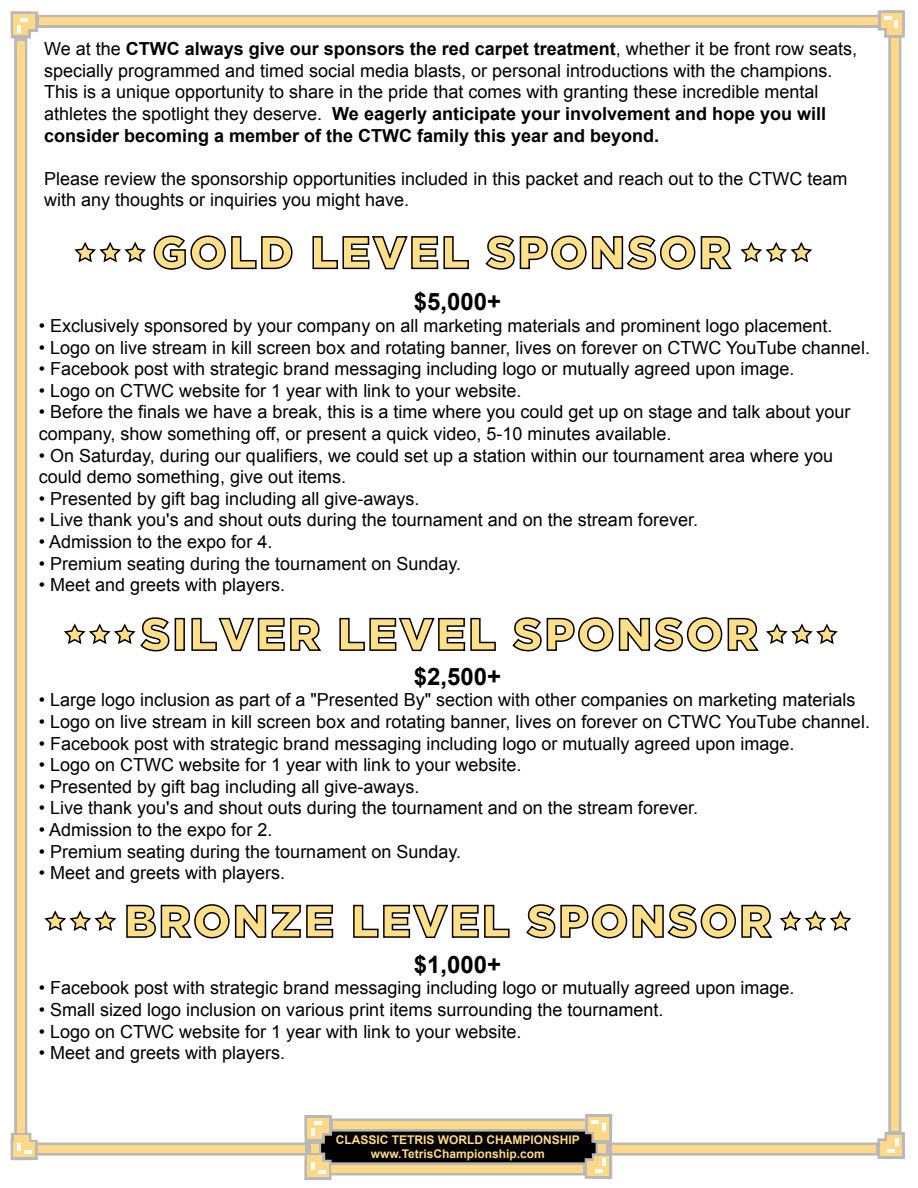
<style>
.page{position:relative;width:918px;height:1188px;background:#fff}
.page>*{position:absolute;margin:0;border:0;box-sizing:border-box;transform-origin:0 0}
.t1{font:900 45px "Gotham";letter-spacing:.05em;color:#ffe088}
.t2{font:700 24px "Arial";color:#000}
.t3{font:18px/21.6px "Arial";color:#000}
.t4{font:700 12px/13.5px "Arial";color:#ffd888;text-align:center}
.s1{font-weight:700}
</style>
<div class="page">
<svg style="left:312px;top:236px;width:157px;height:34px"></svg>
<svg style="left:485px;top:235px;width:247px;height:35px"></svg>
<svg style="left:740px;top:242px;width:72px;height:21px"></svg>
<svg style="left:74px;top:235px;width:219px;height:35px"></svg>
<div style="left:175px;top:618px;width:10px;height:33px;border:2px solid #000"></div>
<svg style="left:191px;top:617px;width:131px;height:35px"></svg>
<svg style="left:339px;top:617px;width:157px;height:35px"></svg>
<svg style="left:512px;top:617px;width:326px;height:35px"></svg>
<svg style="left:64px;top:617px;width:106px;height:35px"></svg>
<svg style="left:126px;top:904px;width:208px;height:35px"></svg>
<svg style="left:353px;top:904px;width:157px;height:34px"></svg>
<svg style="left:526px;top:904px;width:326px;height:35px"></svg>
<svg style="left:44px;top:910px;width:72px;height:21px"></svg>
<div style="left:311px;top:1122px;width:291px;height:44px;background:#000"></div>
<svg style="left:11px;top:32px;width:20px;height:6px"></svg>
<svg style="left:11px;top:11px;width:27px;height:21px"></svg>
<svg style="left:35px;top:15px;width:843px;height:13px;background:#c3bdb0"></svg>
<svg style="left:878px;top:10px;width:6px;height:21px"></svg>
<svg style="left:884px;top:10px;width:21px;height:28px"></svg>
<svg style="left:888px;top:35px;width:13px;height:1097px;background:#c6c0b3"></svg>
<svg style="left:885px;top:1132px;width:20px;height:6px"></svg>
<svg style="left:877px;top:1138px;width:28px;height:21px"></svg>
<svg style="left:609px;top:1142px;width:270px;height:14px;background:#c1c1c1"></svg>
<svg style="left:31px;top:1140px;width:7px;height:20px"></svg>
<svg style="left:11px;top:1133px;width:20px;height:27px"></svg>
<svg style="left:14px;top:35px;width:13px;height:1101px;background:#c5beb1"></svg>
<svg style="left:305px;top:1136px;width:20px;height:8px"></svg>
<svg style="left:305px;top:1115px;width:27px;height:21px"></svg>
<svg style="left:330px;top:1118px;width:255px;height:14px;background:#b1b1b1"></svg>
<svg style="left:585px;top:1114px;width:6px;height:20px"></svg>
<svg style="left:591px;top:1114px;width:21px;height:29px"></svg>
<svg style="left:596px;top:1141px;width:13px;height:12px"></svg>
<svg style="left:592px;top:1153px;width:20px;height:5px"></svg>
<svg style="left:585px;top:1158px;width:27px;height:21px"></svg>
<div style="left:599px;top:1155px;width:10px;height:13px;background:#b8b8b8"></div>
<svg style="left:332px;top:1162px;width:254px;height:13px;background:#b9b2a5"></svg>
<div style="left:305px;top:1160px;width:27px;height:20px;border:6px solid #b8b8b8"></div>
<div style="left:305px;top:1153px;width:20px;height:27px;border:6px solid #b8b8b8"></div>
<svg style="left:308px;top:1141px;width:13px;height:15px"></svg>
<svg style="left:35px;top:1142px;width:274px;height:14px;background:#c1c1c1"></svg>
<div style="left:14px;top:14px;width:14px;height:21px;background:#ffd888"></div>
<div style="left:14px;top:14px;width:21px;height:15px;background:#ffd888"></div>
<svg style="left:17px;top:18px;width:11px;height:14px"></svg>
<div style="left:40px;top:18px;width:838px;height:7px;background:#ffd888"></div>
<div style="left:881px;top:13px;width:21px;height:15px;background:#ffd888"></div>
<div style="left:887px;top:13px;width:15px;height:22px;background:#ffd888"></div>
<svg style="left:884px;top:17px;width:14px;height:11px"></svg>
<div style="left:891px;top:38px;width:7px;height:1092px;background:#ffd888"></div>
<div style="left:888px;top:1135px;width:14px;height:21px;background:#ffd888"></div>
<div style="left:880px;top:1141px;width:22px;height:15px;background:#ffd888"></div>
<svg style="left:888px;top:1138px;width:10px;height:15px"></svg>
<div style="left:612px;top:1145px;width:264px;height:8px;background:#ffd888"></div>
<div style="left:14px;top:1143px;width:21px;height:14px;background:#ffd888"></div>
<div style="left:14px;top:1136px;width:14px;height:21px;background:#ffd888"></div>
<svg style="left:17px;top:1143px;width:14px;height:11px"></svg>
<div style="left:17px;top:41px;width:7px;height:1092px;background:#ffd888"></div>
<div style="left:308px;top:1118px;width:14px;height:21px;background:#ffd888"></div>
<div style="left:308px;top:1118px;width:21px;height:15px;background:#ffd888"></div>
<svg style="left:311px;top:1121px;width:11px;height:15px"></svg>
<div style="left:333px;top:1121px;width:252px;height:8px;background:#ffd888"></div>
<div style="left:588px;top:1117px;width:21px;height:14px;background:#ffd888"></div>
<div style="left:594px;top:1117px;width:15px;height:23px;background:#ffd888"></div>
<svg style="left:591px;top:1120px;width:15px;height:11px"></svg>
<div style="left:599px;top:1144px;width:7px;height:9px;background:#ffd888"></div>
<div style="left:595px;top:1156px;width:14px;height:20px;background:#ffd888"></div>
<div style="left:588px;top:1161px;width:21px;height:15px;background:#ffd888"></div>
<svg style="left:595px;top:1158px;width:11px;height:14px"></svg>
<div style="left:332px;top:1165px;width:251px;height:7px;background:#ffd888"></div>
<div style="left:308px;top:1163px;width:21px;height:14px;background:#ffd888"></div>
<div style="left:308px;top:1156px;width:14px;height:21px;background:#ffd888"></div>
<svg style="left:311px;top:1163px;width:14px;height:11px"></svg>
<div style="left:311px;top:1144px;width:7px;height:9px;background:#ffd888"></div>
<div style="left:38px;top:1145px;width:266px;height:8px;background:#ffd888"></div>
<p class="t3" style="left:44px;top:38px;width:814px">We at the <span class="s1">CTWC always give our sponsors the red carpet treatment</span>, whether it be front row seats, specially programmed and timed social media blasts, or personal introductions with the champions.<br>This is a unique opportunity to share in the pride that comes with granting these incredible mental athletes the spotlight they deserve. <span class="s1">We eagerly anticipate your involvement and hope you will consider becoming a member of the CTWC family this year and beyond.</span></p>
<p class="t3" style="left:44px;top:168px;width:805px">Please review the sponsorship opportunities included in this packet and reach out to the CTWC team with any thoughts or inquiries you might have.</p>
<h1 class="t1" style="left:153px;top:226px;width:580px">GOLD LEVEL SPONSOR</h1>
<h2 class="t2" style="left:414px;top:286px;width:89px">$5,000+</h2>
<p class="t3" style="left:39px;top:315px;width:795px">• Exclusively sponsored by your company on all marketing materials and prominent logo placement.</p>
<p class="t3" style="left:39px;top:337px;width:833px">• Logo on live stream in kill screen box and rotating banner, lives on forever on CTWC YouTube channel.</p>
<p class="t3" style="left:39px;top:358px;width:757px">• Facebook post with strategic brand messaging including logo or mutually agreed upon image.</p>
<p class="t3" style="left:39px;top:380px;width:484px">• Logo on CTWC website for 1 year with link to your website.</p>
<p class="t3" style="left:39px;top:402px;width:813px">• Before the finals we have a break, this is a time where you could get up on stage and talk about your company, show something off, or present a quick video, 5-10 minutes available.</p>
<p class="t3" style="left:39px;top:445px;width:796px">• On Saturday, during our qualifiers, we could set up a station within our tournament area where you could demo something, give out items.</p>
<p class="t3" style="left:39px;top:488px;width:382px">• Presented by gift bag including all give-aways.</p>
<p class="t3" style="left:39px;top:510px;width:661px">• Live thank you's and shout outs during the tournament and on the stream forever.</p>
<p class="t3" style="left:39px;top:531px;width:235px">• Admission to the expo for 4.</p>
<p class="t3" style="left:39px;top:553px;width:424px">• Premium seating during the tournament on Sunday.</p>
<p class="t3" style="left:39px;top:574px;width:248px">• Meet and greets with players.</p>
<h1 class="t1" style="left:141px;top:608px;width:619px">SILVER LEVEL SPONSOR</h1>
<h2 class="t2" style="left:414px;top:661px;width:89px">$2,500+</h2>
<p class="t3" style="left:39px;top:690px;width:818px">• Large logo inclusion as part of a "Presented By" section with other companies on marketing materials</p>
<p class="t3" style="left:39px;top:711px;width:833px">• Logo on live stream in kill screen box and rotating banner, lives on forever on CTWC YouTube channel.</p>
<p class="t3" style="left:39px;top:733px;width:757px">• Facebook post with strategic brand messaging including logo or mutually agreed upon image.</p>
<p class="t3" style="left:39px;top:754px;width:484px">• Logo on CTWC website for 1 year with link to your website.</p>
<p class="t3" style="left:39px;top:776px;width:382px">• Presented by gift bag including all give-aways.</p>
<p class="t3" style="left:39px;top:798px;width:661px">• Live thank you's and shout outs during the tournament and on the stream forever.</p>
<p class="t3" style="left:39px;top:819px;width:235px">• Admission to the expo for 2.</p>
<p class="t3" style="left:39px;top:841px;width:424px">• Premium seating during the tournament on Sunday.</p>
<p class="t3" style="left:39px;top:862px;width:248px">• Meet and greets with players.</p>
<h1 class="t1" style="left:124px;top:895px;width:649px">BRONZE LEVEL SPONSOR</h1>
<h2 class="t2" style="left:414px;top:949px;width:89px">$1,000+</h2>
<p class="t3" style="left:39px;top:978px;width:757px">• Facebook post with strategic brand messaging including logo or mutually agreed upon image.</p>
<p class="t3" style="left:39px;top:999px;width:626px">• Small sized logo inclusion on various print items surrounding the tournament.</p>
<p class="t3" style="left:39px;top:1021px;width:484px">• Logo on CTWC website for 1 year with link to your website.</p>
<p class="t3" style="left:39px;top:1042px;width:248px">• Meet and greets with players.</p>
<p class="t4" style="left:336px;top:1134px;width:246px">CLASSIC TETRIS WORLD CHAMPIONSHIP www.TetrisChampionship.com</p>
</div>
